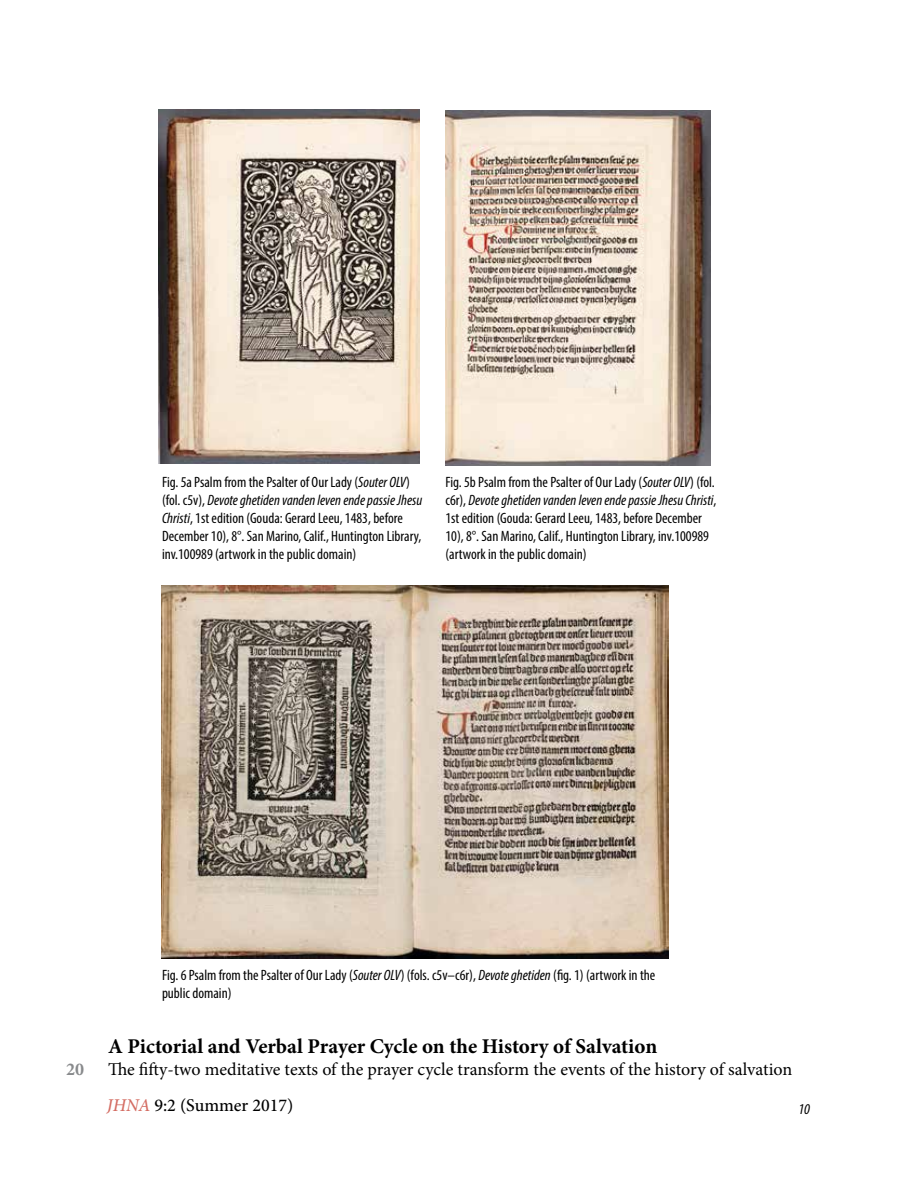
<style>
.page{position:relative;width:918px;height:1188px;background:#fff}
.page>*{position:absolute;margin:0;border:0;box-sizing:border-box;transform-origin:0 0}
.t1{font:700 21px "Minion Pro";color:#000}
.t2{font:18px "Minion Pro";letter-spacing:-.005em;color:#000}
.t3{font:500 18px "Minion Pro";color:#000}
.t4{font:700 18px "Minion Pro";color:#888a8c}
.t5{font:condensed 15px/18px "Myriad Pro";color:#000}
.t6{font:italic condensed 15px "Myriad Pro";color:#000}
.s1{font-style:italic}
.s2{font-style:italic;color:#d46c62}
</style>
<div class="page">
<img style="left:159px;top:110px;width:261px;height:354px">
<img style="left:445px;top:111px;width:266px;height:354px">
<img style="left:162px;top:585px;width:507px;height:374px">
<p class="t5" style="left:162px;top:473px;width:262px">Fig. 5a Psalm from the Psalter of Our Lady (<span class="s1">Souter OLV</span>) (fol. c5v), <span class="s1">Devote ghetiden vanden leven ende passie Jhesu Christi</span>, 1st edition (Gouda: Gerard Leeu, 1483, before December 10), 8°. San Marino, Calif., Huntington Library, inv.100989 (artwork in the public domain)</p>
<p class="t5" style="left:446px;top:473px;width:273px">Fig. 5b Psalm from the Psalter of Our Lady (<span class="s1">Souter OLV</span>) (fol. c6r), <span class="s1">Devote ghetiden vanden leven ende passie Jhesu Christi</span>, 1st edition (Gouda: Gerard Leeu, 1483, before December 10), 8°. San Marino, Calif., Huntington Library, inv.100989 (artwork in the public domain)</p>
<p class="t4" style="left:66px;top:1057px;width:19px">20</p>
<p class="t5" style="left:162px;top:966px;width:495px">Fig. 6 Psalm from the Psalter of Our Lady (<span class="s1">Souter OLV</span>) (fols. c5v–c6r), <span class="s1">Devote ghetiden</span> (fig. 1) (artwork in the public domain)</p>
<h1 class="t1" style="left:108px;top:1032px;width:551px">A Pictorial and Verbal Prayer Cycle on the History of Salvation</h1>
<p class="t2" style="left:108px;top:1057px;width:686px">The fifty-two meditative texts of the prayer cycle transform the events of the history of salvation</p>
<p class="t3" style="left:107px;top:1093px;width:188px"><span class="s2">JHNA</span> 9:2 (Summer 2017)</p>
<p class="t6" style="left:798px;top:1100px;width:13px">10</p>
</div>
